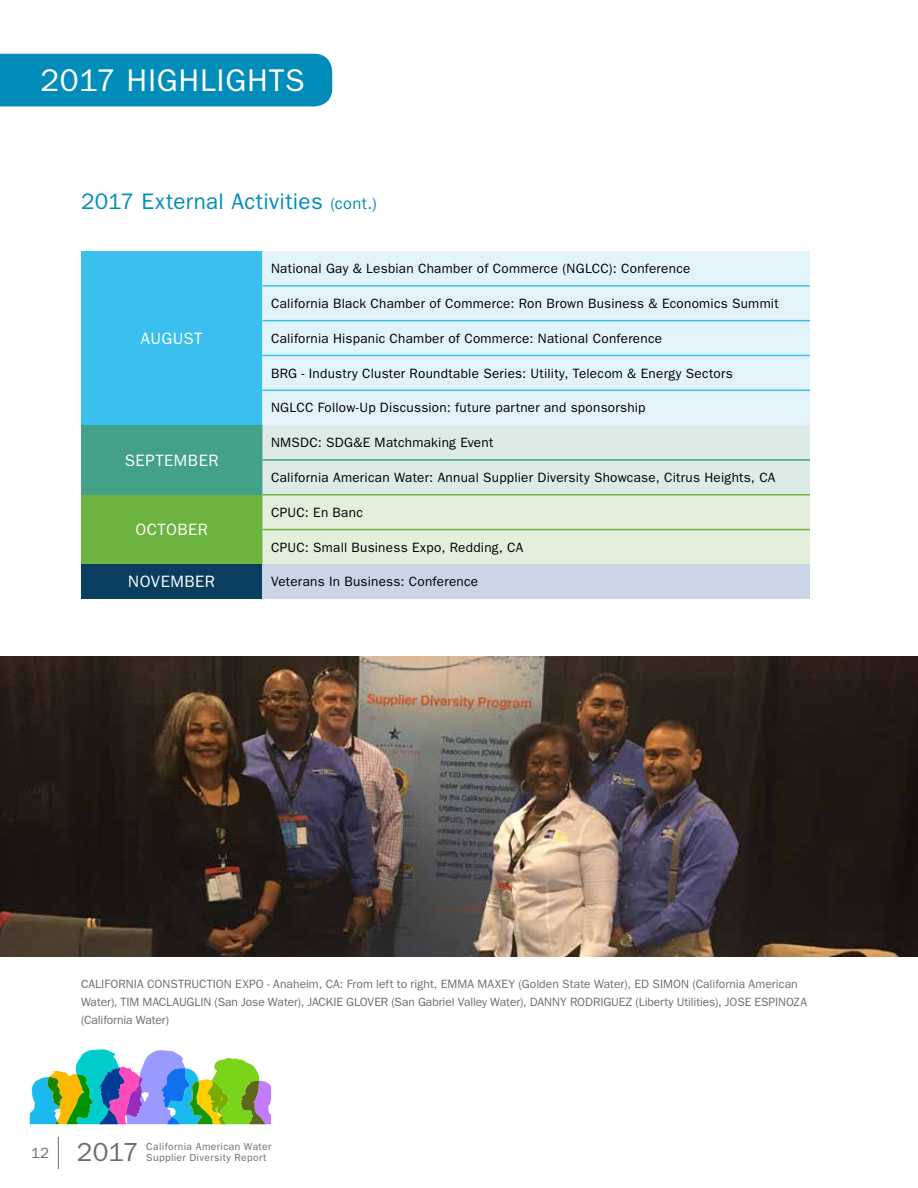
<style>
.page{position:relative;width:918px;height:1188px;background:#fff}
.page>*{position:absolute;margin:0;border:0;box-sizing:border-box;transform-origin:0 0}
.t1{font:31.5px "ITC Franklin Gothic Std";letter-spacing:.02em;color:#fff}
.t2{font:26.25px "ITC Franklin Gothic Std";color:#6d6e71}
.t3{font:22.5px "ITC Franklin Gothic Std";letter-spacing:.015em;color:#008db9}
.t4{font:16.5px "ITC Franklin Gothic Std";letter-spacing:.03em;color:#fff}
.t5{font:13.5px "ITC Franklin Gothic Std";letter-spacing:.02em;color:#000}
.t6{font:12px/18px "ITC Franklin Gothic Std";color:#6d6e71}
.t7{font:10.35px/11.2px "ITC Franklin Gothic Std";letter-spacing:.04em;color:#6d6e71}
.s1{font-size:16.5px}
.s2{font-size:15px}
</style>
<div class="page">
<hr style="left:58px;top:1137px;width:1px;height:32px;background:#6d6e71">
<svg style="left:30px;top:1049px;width:241px;height:75px"></svg>
<div style="left:0;top:54px;width:332px;height:52px;background:#008db9"></div>
<svg style="left:81px;top:251px;width:729px;height:313px;background:#b9e1df"></svg>
<div style="left:81px;top:564px;width:181px;height:35px;background:#093e60"></div>
<div style="left:262px;top:564px;width:548px;height:35px;background:#cbd5e8"></div>
<hr style="left:262px;top:285px;width:548px;height:2px;background:#3abfef">
<hr style="left:262px;top:320px;width:548px;height:1px;background:#3abfef">
<hr style="left:262px;top:355px;width:548px;height:1px;background:#3abfef">
<hr style="left:262px;top:390px;width:548px;height:1px;background:#3abfef">
<hr style="left:262px;top:459px;width:548px;height:2px;background:#42a186">
<hr style="left:262px;top:494px;width:548px;height:2px;background:#6cb33f">
<hr style="left:262px;top:529px;width:548px;height:1px;background:#6cb33f">
<img style="left:0;top:657px;width:918px;height:300px">
<h1 class="t1" style="left:40px;top:62px;width:266px">2017 HIGHLIGHTS</h1>
<h3 class="t3" style="left:81px;top:188px;width:297px">2017 External Activities <span class="s1">(cont.)</span></h3>
<p class="t5" style="left:271px;top:261px;width:421px">National Gay &amp; Lesbian Chamber of Commerce (NGLCC): Conference</p>
<p class="t5" style="left:271px;top:296px;width:509px">California Black Chamber of Commerce: Ron Brown Business &amp; Economics Summit</p>
<p class="t4" style="left:141px;top:329px;width:63px">AUGUST</p>
<p class="t5" style="left:271px;top:330px;width:393px">California Hispanic Chamber of Commerce: National Conference</p>
<p class="t5" style="left:271px;top:365px;width:463px">BRG - Industry Cluster Roundtable Series: Utility, Telecom &amp; Energy Sectors</p>
<p class="t5" style="left:271px;top:400px;width:376px">NGLCC Follow-Up Discussion: future partner and sponsorship</p>
<p class="t4" style="left:125px;top:451px;width:95px">SEPTEMBER</p>
<p class="t5" style="left:271px;top:435px;width:224px">NMSDC: SDG&amp;E Matchmaking Event</p>
<p class="t5" style="left:271px;top:470px;width:506px">California American Water: Annual Supplier Diversity Showcase, Citrus Heights, CA</p>
<p class="t4" style="left:135px;top:520px;width:74px">OCTOBER</p>
<p class="t5" style="left:271px;top:504px;width:93px">CPUC: En Banc</p>
<p class="t5" style="left:271px;top:539px;width:254px">CPUC: Small Business Expo, Redding, CA</p>
<p class="t4" style="left:128px;top:572px;width:88px">NOVEMBER</p>
<p class="t5" style="left:271px;top:574px;width:209px">Veterans In Business: Conference</p>
<p class="t6" style="left:81px;top:975px;width:728px">CALIFORNIA CONSTRUCTION EXPO - Anaheim, CA: From left to right, EMMA MAXEY (Golden State Water), ED SIMON (California American<br>Water), TIM MACLAUGLIN (San Jose Water), JACKIE GLOVER (San Gabriel Valley Water), DANNY RODRIGUEZ (Liberty Utilities), JOSE ESPINOZA (California Water)</p>
<h2 class="t2" style="left:31px;top:1137px;width:109px"><span class="s2">12</span> 2017</h2>
<p class="t7" style="left:146px;top:1141px;width:127px">California American Water<br>Supplier Diversity Report</p>
</div>
